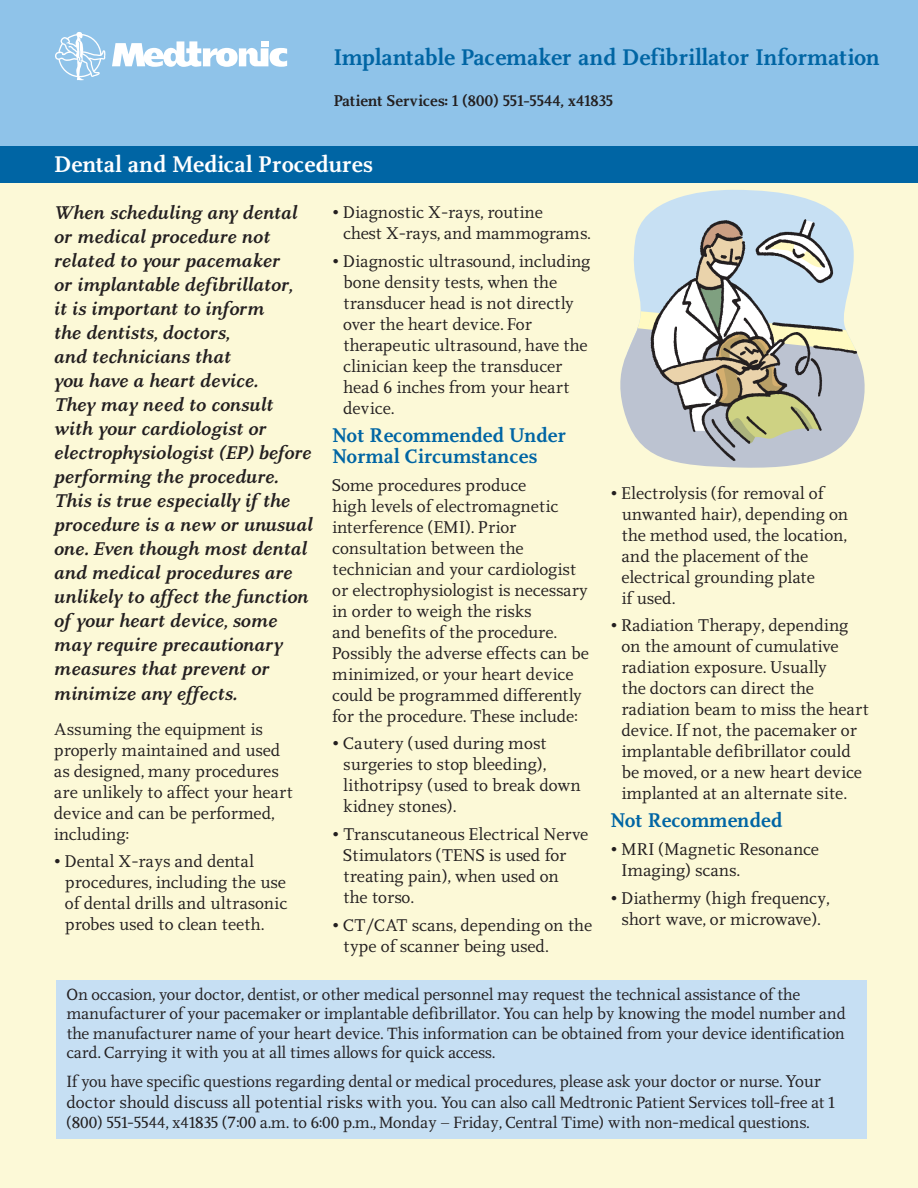
<style>
.page{position:relative;width:918px;height:1188px;background:#fff}
.page>*{position:absolute;margin:0;border:0;box-sizing:border-box;transform-origin:0 0}
.t1{font:700 24px "AA Full Life";color:#0065a4}
.t2{font:700 24px "AA Full Life";color:#fff}
.t3{font:700 21px/21px "AA Full Life";color:#0065a4}
.t4{font:italic 700 19.5px/24px "AA Full Life";color:#231f20}
.t5{font:18px/21px "AA Full Life";color:#231f20}
.t6{font:17.25px/19.5px "AA Full Life";letter-spacing:-.01em;color:#231f20}
.t7{font:700 16.5px "AA Full Life";color:#231f20}
.s1{font-size:18px}
</style>
<div class="page">
<div style="left:0;top:0;width:918px;height:150px;background:#8fc3e9"></div>
<div style="left:0;top:165px;width:918px;height:1023px;background:#fcf9d7"></div>
<div style="left:0;top:146px;width:918px;height:37px;background:#0065a4"></div>
<svg style="left:112px;top:41px;width:175px;height:26px"></svg>
<div style="left:261px;top:41px;width:7px;height:6px;background:#fff"></div>
<svg style="left:55px;top:32px;width:50px;height:48px"></svg>
<div style="left:56px;top:980px;width:810px;height:158px;background:#c6dff3"></div>
<svg style="left:620px;top:190px;width:245px;height:278px"></svg>
<img style="left:647px;top:216px;width:212px;height:247px">
<h1 class="t1" style="left:334px;top:47px;width:548px">Implantable Pacemaker and Defibrillator Information</h1>
<p class="t7" style="left:334px;top:94px;width:281px">Patient Services: 1 (800) 551-5544, x41835</p>
<h1 class="t2" style="left:55px;top:155px;width:320px">Dental and Medical Procedures</h1>
<p class="t4" style="left:54px;top:203px;width:260px">When scheduling any dental or medical procedure not related to your pacemaker<br>or implantable defibrillator,<br>it is important to inform<br>the dentists, doctors,<br>and technicians that<br>you have a heart device.<br>They may need to consult with your cardiologist or electrophysiologist (EP) before performing the procedure.<br>This is true especially if the procedure is a new or unusual one. Even though most dental and medical procedures are unlikely to affect the function of your heart device, some may require precautionary measures that prevent or minimize any effects.</p>
<p class="t5" style="left:54px;top:720px;width:241px">Assuming the equipment is properly maintained and used as designed, many procedures are unlikely to affect your heart device and can be performed, including:</p>
<p class="t5" style="left:65px;top:853px;width:224px;text-indent:-11px">• Dental X-rays and dental procedures, including the use of dental drills and ultrasonic probes used to clean teeth.</p>
<p class="t5" style="left:344px;top:204px;width:249px;text-indent:-11px">• Diagnostic X-rays, routine<br>chest X-rays, and mammograms.</p>
<p class="t5" style="left:344px;top:252px;width:249px;text-indent:-11px">• Diagnostic ultrasound, including bone density tests, when the transducer head is not directly over the heart device. For therapeutic ultrasound, have the clinician keep the transducer head 6 inches from your heart device.</p>
<p class="t3" style="left:332px;top:426px;width:235px">Not Recommended Under<br>Normal Circumstances</p>
<p class="t5" style="left:332px;top:476px;width:258px">Some procedures produce<br>high levels of electromagnetic interference (EMI). Prior consultation between the technician and your cardiologist or electrophysiologist is necessary in order to weigh the risks<br>and benefits of the procedure.<br>Possibly the adverse effects can be minimized, or your heart device could be programmed differently for the procedure. These include:</p>
<p class="t5" style="left:344px;top:735px;width:239px;text-indent:-11px">• Cautery (used during most surgeries to stop bleeding), lithotripsy (used to break down kidney stones).</p>
<p class="t5" style="left:344px;top:825px;width:247px;text-indent:-11px">• Transcutaneous Electrical Nerve<br>Stimulators (TENS is used for treating pain), when used on<br>the torso.</p>
<p class="t5" style="left:344px;top:916px;width:250px;text-indent:-11px">• CT/CAT scans, depending on the type of scanner being used.</p>
<p class="t5" style="left:622px;top:484px;width:228px;text-indent:-11px">• Electrolysis (for removal of unwanted hair), depending on the method used, the location, and the placement of the electrical grounding plate<br>if used.</p>
<p class="t5" style="left:622px;top:617px;width:249px;text-indent:-11px">• Radiation Therapy, depending on the amount of cumulative radiation exposure. Usually<br>the doctors can direct the radiation beam to miss the heart device. If not, the pacemaker or implantable defibrillator could be moved, or a new heart device implanted at an alternate site.</p>
<p class="t3" style="left:611px;top:812px;width:173px">Not Recommended</p>
<p class="t5" style="left:622px;top:840px;width:199px;text-indent:-11px">• MRI (Magnetic Resonance<br>Imaging) scans.</p>
<p class="t5" style="left:611px;top:889px;width:220px;text-align:center">• Diathermy (high frequency, short wave, or microwave).</p>
<p class="t6" style="left:67px;top:986px;width:781px">On occasion, your doctor, dentist, or other medical personnel may request the technical assistance of the manufacturer of your pacemaker or implantable defibrillator. You can help by knowing the model number and the manufacturer name of your heart device. This information can be obtained from your device identification card. Carrying it with you at all times allows for quick access.</p>
<p class="t6" style="left:67px;top:1072px;width:770px;line-height:21.6px">If you have specific questions regarding dental or medical procedures, please ask your doctor or nurse. <span class="s1">Your doctor should discuss all potential risks with you.</span> You can also call Medtronic Patient Services toll-free at 1</p>
<p class="t6" style="left:67px;top:1114px;width:744px">(800) 551-5544, x41835 (7:00 a.m. to 6:00 p.m., Monday – Friday, Central Time) with non-medical questions.</p>
</div>
